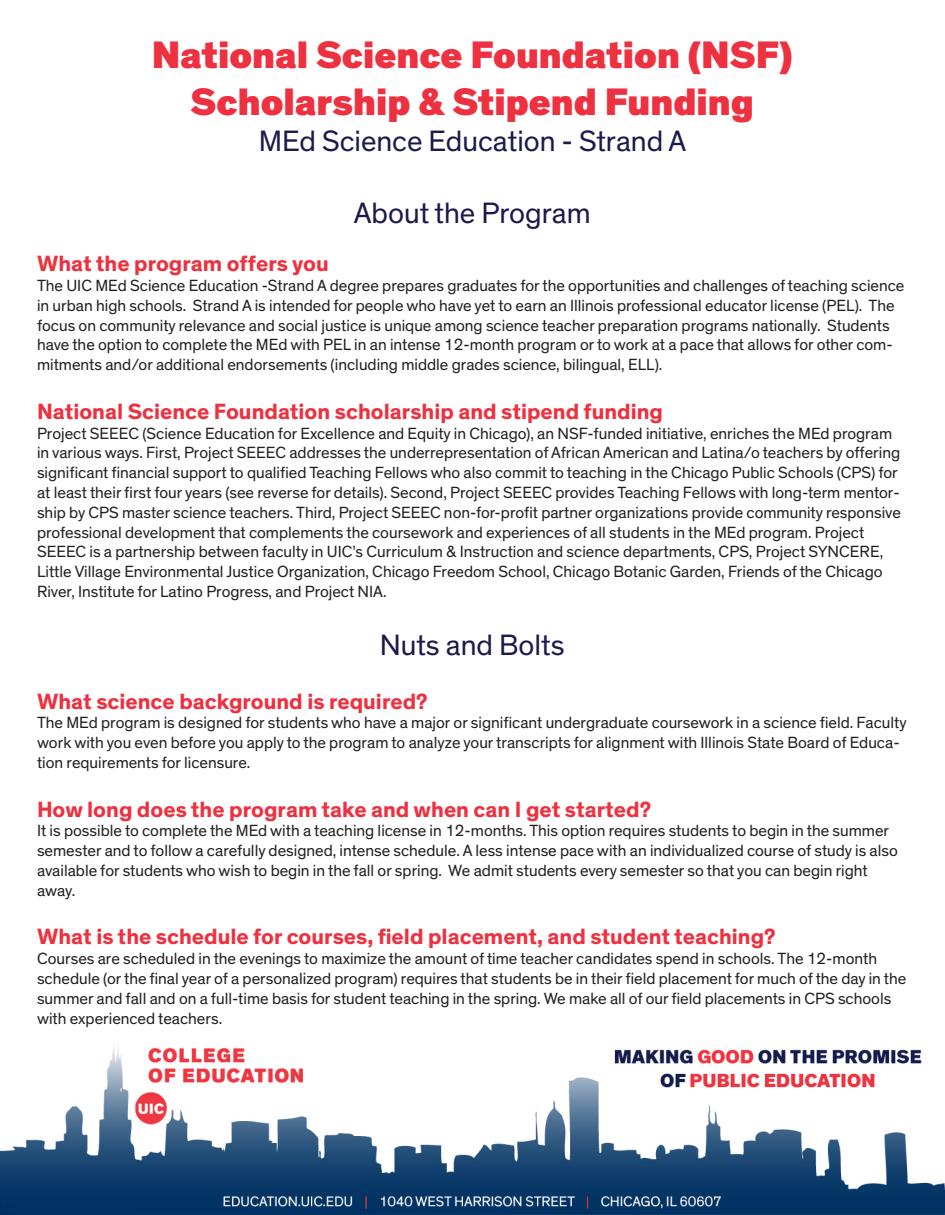
<style>
.page{position:relative;width:945px;height:1215px;background:#fff}
.page>*{position:absolute;margin:0;border:0;box-sizing:border-box;transform-origin:0 0}
.t1{font:900 39px/46.8px "Theinhardt";color:#ee3140;text-align:center}
.t2{font:30px "Theinhardt";color:#1a1b4b}
.t3{font:700 22.5px "Theinhardt";color:#ee3140}
.t4{font:16.5px/19.8px "Theinhardt";color:#231f20}
</style>
<div class="page">
<img style="left:0;top:1046px;width:944px;height:168px">
<h1 class="t1" style="left:152px;top:32px;width:643px">National Science Foundation (NSF)<br>Scholarship &amp; Stipend Funding</h1>
<h2 class="t2" style="left:259px;top:123px;width:429px">MEd Science Education - Strand A</h2>
<h2 class="t2" style="left:354px;top:195px;width:238px">About the Program</h2>
<h3 class="t3" style="left:37px;top:250px;width:293px">What the program offers you</h3>
<p class="t4" style="left:37px;top:276px;width:869px">The UIC MEd Science Education -Strand A degree prepares graduates for the opportunities and challenges of teaching science in urban high schools. Strand A is intended for people who have yet to earn an Illinois professional educator license (PEL). The focus on community relevance and social justice is unique among science teacher preparation programs nationally. Students have the option to complete the MEd with PEL in an intense 12-month program or to work at a pace that allows for other com&shy;mitments and/or additional endorsements (including middle grades science, bilingual, ELL).</p>
<h3 class="t3" style="left:37px;top:397px;width:627px">National Science Foundation scholarship and stipend funding</h3>
<p class="t4" style="left:37px;top:424px;width:865px">Project SEEEC (Science Education for Excellence and Equity in Chicago), an NSF-funded initiative, enriches the MEd program in various ways. First, Project SEEEC addresses the underrepresentation of African American and Latina/o teachers by offering significant financial support to qualified Teaching Fellows who also commit to teaching in the Chicago Public Schools (CPS) for at least their first four years (see reverse for details). Second, Project SEEEC provides Teaching Fellows with long-term mentor&shy;ship by CPS master science teachers. Third, Project SEEEC non-for-profit partner organizations provide community responsive professional development that complements the coursework and experiences of all students in the MEd program. Project SEEEC is a partnership between faculty in UIC’s Curriculum &amp; Instruction and science departments, CPS, Project SYNCERE, Little Village Environmental Justice Organization, Chicago Freedom School, Chicago Botanic Garden, Friends of the Chicago River, Institute for Latino Progress, and Project NIA.</p>
<h2 class="t2" style="left:380px;top:627px;width:186px">Nuts and Bolts</h2>
<h3 class="t3" style="left:37px;top:687px;width:392px">What science background is required?</h3>
<p class="t4" style="left:37px;top:713px;width:871px">The MEd program is designed for students who have a major or significant undergraduate coursework in a science field. Faculty work with you even before you apply to the program to analyze your transcripts for alignment with Illinois State Board of Educa&shy;tion requirements for licensure.</p>
<h3 class="t3" style="left:37px;top:795px;width:616px">How long does the program take and when can I get started?</h3>
<p class="t4" style="left:37px;top:821px;width:862px">It is possible to complete the MEd with a teaching license in 12-months. This option requires students to begin in the summer semester and to follow a carefully designed, intense schedule. A less intense pace with an individualized course of study is also available for students who wish to begin in the fall or spring. We admit students every semester so that you can begin right away.</p>
<h3 class="t3" style="left:37px;top:923px;width:740px">What is the schedule for courses, field placement, and student teaching?</h3>
<p class="t4" style="left:37px;top:949px;width:871px">Courses are scheduled in the evenings to maximize the amount of time teacher candidates spend in schools. The 12-month schedule (or the final year of a personalized program) requires that students be in their field placement for much of the day in the summer and fall and on a full-time basis for student teaching in the spring. We make all of our field placements in CPS schools with experienced teachers.</p>
</div>
